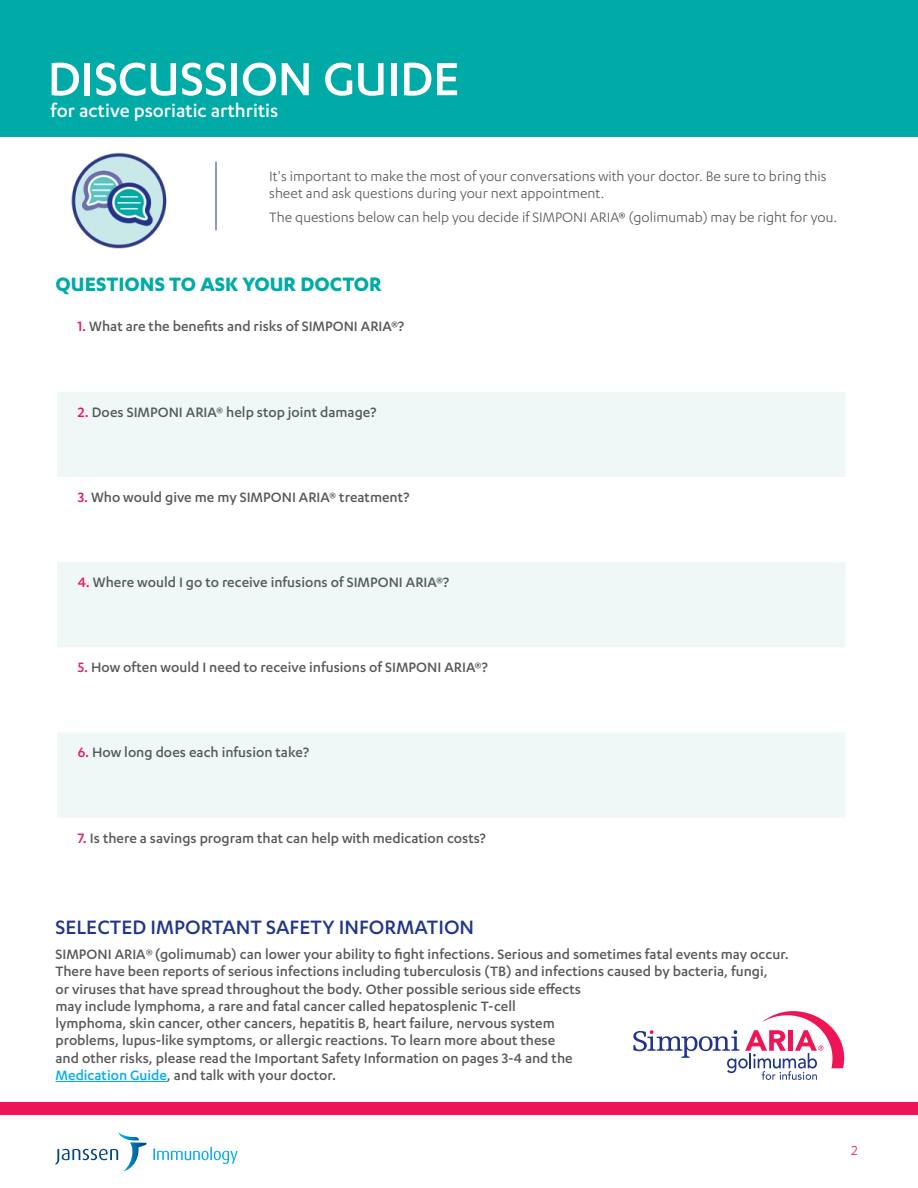
<style>
.page{position:relative;width:918px;height:1188px;background:#fff}
.page>*{position:absolute;margin:0;border:0;box-sizing:border-box;transform-origin:0 0}
.t1{font:500 54px "Karbon";letter-spacing:-.005em;color:#fff}
.t2{font:500 22.5px "Karbon";color:#21368b}
.t3{font:700 22.5px "Karbon";color:#00aaa6}
.t4{font:500 21px "Karbon";color:#fff}
.t5{font:500 15.75px/17.2px "Karbon";color:#58595b}
.t6{font:15.75px/17.2px "Karbon";color:#58595b}
.t7{font:15px "Karbon";color:#ed1556}
.s1{color:#ed1556}
.s2{font-weight:400}
.s3{color:#00aeef}
</style>
<div class="page">
<div style="left:0;top:0;width:918px;height:137px;background:#00aaa6"></div>
<svg style="left:57px;top:392px;width:788px;height:426px;fill:#eff8f7"></svg>
<hr style="left:216px;top:162px;width:1px;height:68px;background:#21368b">
<img style="left:71px;top:152px;width:96px;height:97px">
<svg style="left:633px;top:1011px;width:212px;height:69px"></svg>
<svg style="left:153px;top:1147px;width:85px;height:17px"></svg>
<svg style="left:55px;top:1132px;width:91px;height:39px"></svg>
<hr style="left:56px;top:1081px;width:111px;height:1px;background:#00aeef">
<div style="left:0;top:1102px;width:918px;height:13px;background:#ed1556"></div>
<h1 class="t1" style="left:48px;top:49px;width:414px">DISCUSSION GUIDE</h1>
<h3 class="t4" style="left:51px;top:99px;width:229px">for active psoriatic arthritis</h3>
<p class="t6" style="left:269px;top:167px;width:559px">It's important to make the most of your conversations with your doctor. Be sure to bring this sheet and ask questions during your next appointment.</p>
<p class="t6" style="left:269px;top:208px;width:569px">The questions below can help you decide if SIMPONI ARIA® (golimumab) may be right for you.</p>
<h2 class="t3" style="left:56px;top:271px;width:328px">QUESTIONS TO ASK YOUR DOCTOR</h2>
<p class="t5" style="left:77px;top:317px;width:328px"><span class="s1">1.</span> What are the benefits and risks of SIMPONI ARIA®?</p>
<p class="t5" style="left:78px;top:403px;width:300px"><span class="s1">2.</span> Does SIMPONI ARIA® help stop joint damage?</p>
<p class="t5" style="left:78px;top:488px;width:333px"><span class="s1">3.</span> Who would give me my SIMPONI ARIA® treatment?</p>
<p class="t5" style="left:78px;top:573px;width:373px"><span class="s1">4.</span> Where would I go to receive infusions of SIMPONI ARIA®?</p>
<p class="t5" style="left:78px;top:658px;width:412px"><span class="s1">5.</span> How often would I need to receive infusions of SIMPONI ARIA®?</p>
<p class="t5" style="left:78px;top:743px;width:233px"><span class="s1">6.</span> How long does each infusion take?</p>
<p class="t5" style="left:78px;top:829px;width:410px"><span class="s1">7.</span> Is there a savings program that can help with medication costs?</p>
<h2 class="t2" style="left:56px;top:915px;width:420px">SELECTED IMPORTANT SAFETY INFORMATION</h2>
<p class="t5" style="left:55px;top:945px;width:735px">SIMPONI ARIA<span class="s2">®</span>(golimumab) can lower your ability to fight infections. Serious and sometimes fatal events may occur.<br>There have been reports of serious infections including tuberculosis (TB) and infections caused by bacteria, fungi,<br>or viruses that have spread throughout the body. Other possible serious side effects<br>may include lymphoma, a rare and fatal cancer called hepatosplenic T-cell<br>lymphoma, skin cancer, other cancers, hepatitis B, heart failure, nervous system<br>problems, lupus-like symptoms, or allergic reactions. To learn more about these<br>and other risks, please read the Important Safety Information on pages 3-4 and the<br><span class="s3">Medication Guide</span>, and talk with your doctor.</p>
<p class="t7" style="left:851px;top:1142px;width:8px">2</p>
</div>
